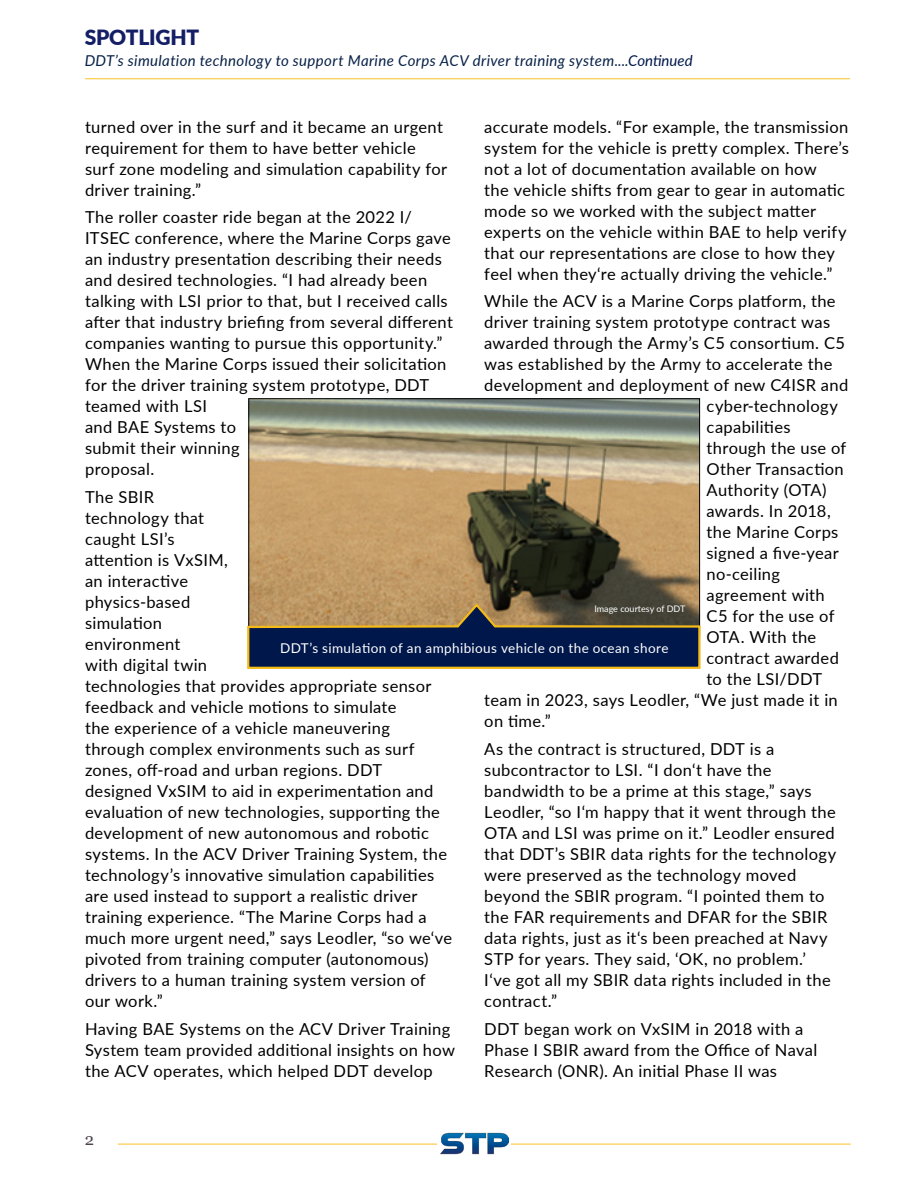
<style>
.page{position:relative;width:918px;height:1188px;background:#fff}
.page>*{position:absolute;margin:0;border:0;box-sizing:border-box;transform-origin:0 0}
.Intro_text{font:900 21px "Lato";letter-spacing:-.01em;color:#141e65}
.t1{font:16.5px/21px "Lato";letter-spacing:.02em;color:#000}
.t2{font:16.5px "Georgia";color:#4c434c}
.t3{font:italic 15px "Lato";letter-spacing:.025em;color:#072147}
.t4{font:13.5px "Lato";letter-spacing:.03em;color:#fff}
.t5{font:9px "Lato";color:#fff}
.s1{color:#00174b}
</style>
<div class="page">
<hr style="left:118px;top:1144px;width:733px;height:1px;background:#fbc024">
<hr style="left:85px;top:78px;width:765px;height:1px;background:#fbc024">
<div style="left:437px;top:1130px;width:61px;height:20px;background:linear-gradient(to right,#f6f6f6,#e8e8e9)"></div>
<div style="left:437px;top:1133px;width:74px;height:22px;background:#fff"></div>
<img style="left:441px;top:1133px;width:67px;height:22px">
<img style="left:251px;top:401px;width:447px;height:201px">
<svg style="left:247px;top:602px;width:454px;height:67px;background:#424349"></svg>
<p class="Intro_text" style="left:85px;top:22px;width:116px">SPOTLIGHT</p>
<p class="t3" style="left:85px;top:50px;width:609px">DDT’s simulation technology to support Marine Corps ACV driver training system....<span class="s1">Continued</span></p>
<p class="t1" style="left:484px;top:115px;width:366px">accurate models. “For example, the transmission system for the vehicle is pretty complex. There’s not a lot of documentation available on how<br>the vehicle shifts from gear to gear in automatic mode so we worked with the subject matter experts on the vehicle within BAE to help verify that our representations are close to how they feel when they‘re actually driving the vehicle.”</p>
<p class="t1" style="left:484px;top:290px;width:353px">While the ACV is a Marine Corps platform, the</p>
<p class="t1" style="left:484px;top:311px;width:347px">driver training system prototype contract was</p>
<p class="t1" style="left:484px;top:332px;width:362px">awarded through the Army’s C5 consortium. C5</p>
<p class="t1" style="left:484px;top:353px;width:350px">was established by the Army to accelerate the</p>
<p class="t1" style="left:484px;top:374px;width:366px">development and deployment of new C4ISR and</p>
<p class="t1" style="left:707px;top:395px;width:133px">cyber-technology</p>
<p class="t1" style="left:707px;top:416px;width:86px">capabilities</p>
<p class="t1" style="left:707px;top:437px;width:141px">through the use of</p>
<p class="t1" style="left:707px;top:458px;width:139px">Other Transaction</p>
<p class="t1" style="left:707px;top:479px;width:121px">Authority (OTA)</p>
<p class="t1" style="left:707px;top:500px;width:126px">awards. In 2018,</p>
<p class="t1" style="left:707px;top:521px;width:133px">the Marine Corps</p>
<p class="t1" style="left:707px;top:542px;width:134px">signed a five-year</p>
<p class="t1" style="left:707px;top:563px;width:75px">no-ceiling</p>
<p class="t1" style="left:707px;top:584px;width:120px">agreement with</p>
<p class="t1" style="left:707px;top:605px;width:129px">C5 for the use of</p>
<p class="t1" style="left:707px;top:626px;width:111px">OTA. With the</p>
<p class="t1" style="left:707px;top:647px;width:134px">contract awarded</p>
<p class="t1" style="left:707px;top:668px;width:117px">to the LSI/DDT</p>
<p class="t1" style="left:484px;top:689px;width:355px">team in 2023, says Leodler, “We just made it in</p>
<p class="t1" style="left:484px;top:710px;width:68px">on time.”</p>
<p class="t1" style="left:484px;top:738px;width:353px">As the contract is structured, DDT is a subcontractor to LSI. “I don‘t have the bandwidth to be a prime at this stage,” says Leodler, “so I‘m happy that it went through the OTA and LSI was prime on it.” Leodler ensured that DDT’s SBIR data rights for the technology were preserved as the technology moved beyond the SBIR program. “I pointed them to the FAR requirements and DFAR for the SBIR data rights, just as it‘s been preached at Navy STP for years. They said, ‘OK, no problem.’ I‘ve got all my SBIR data rights included in the contract.”</p>
<p class="t1" style="left:484px;top:1018px;width:335px">DDT began work on VxSIM in 2018 with a<br>Phase I SBIR award from the Office of Naval<br>Research (ONR). An initial Phase II was</p>
<p class="t1" style="left:85px;top:115px;width:364px">turned over in the surf and it became an urgent requirement for them to have better vehicle surf zone modeling and simulation capability for driver training.”</p>
<p class="t1" style="left:85px;top:206px;width:369px">The roller coaster ride began at the 2022 I/ ITSEC conference, where the Marine Corps gave an industry presentation describing their needs and desired technologies. “I had already been talking with LSI prior to that, but I received calls after that industry briefing from several different companies wanting to pursue this opportunity.” When the Marine Corps issued their solicitation for the driver training system prototype, DDT teamed with LSI<br>and BAE Systems to<br>submit their winning<br>proposal.</p>
<p class="t1" style="left:85px;top:486px;width:369px">The SBIR<br>technology that<br>caught LSI’s<br>attention is VxSIM,<br>an interactive<br>physics-based<br>simulation<br>environment<br>with digital twin<br>technologies that provides appropriate sensor feedback and vehicle motions to simulate<br>the experience of a vehicle maneuvering through complex environments such as surf zones, off-road and urban regions. DDT designed VxSIM to aid in experimentation and evaluation of new technologies, supporting the development of new autonomous and robotic systems. In the ACV Driver Training System, the technology’s innovative simulation capabilities are used instead to support a realistic driver training experience. “The Marine Corps had a much more urgent need,” says Leodler, “so we‘ve pivoted from training computer (autonomous) drivers to a human training system version of our work.”</p>
<p class="t1" style="left:85px;top:1018px;width:371px">Having BAE Systems on the ACV Driver Training<br>System team provided additional insights on how the ACV operates, which helped DDT develop</p>
<p class="t5" style="left:594px;top:602px;width:93px">Image courtesy of DDT</p>
<p class="t4" style="left:280px;top:639px;width:390px">DDT’s simulation of an amphibious vehicle on the ocean shore</p>
<p class="t2" style="left:85px;top:1129px;width:11px">2</p>
</div>
